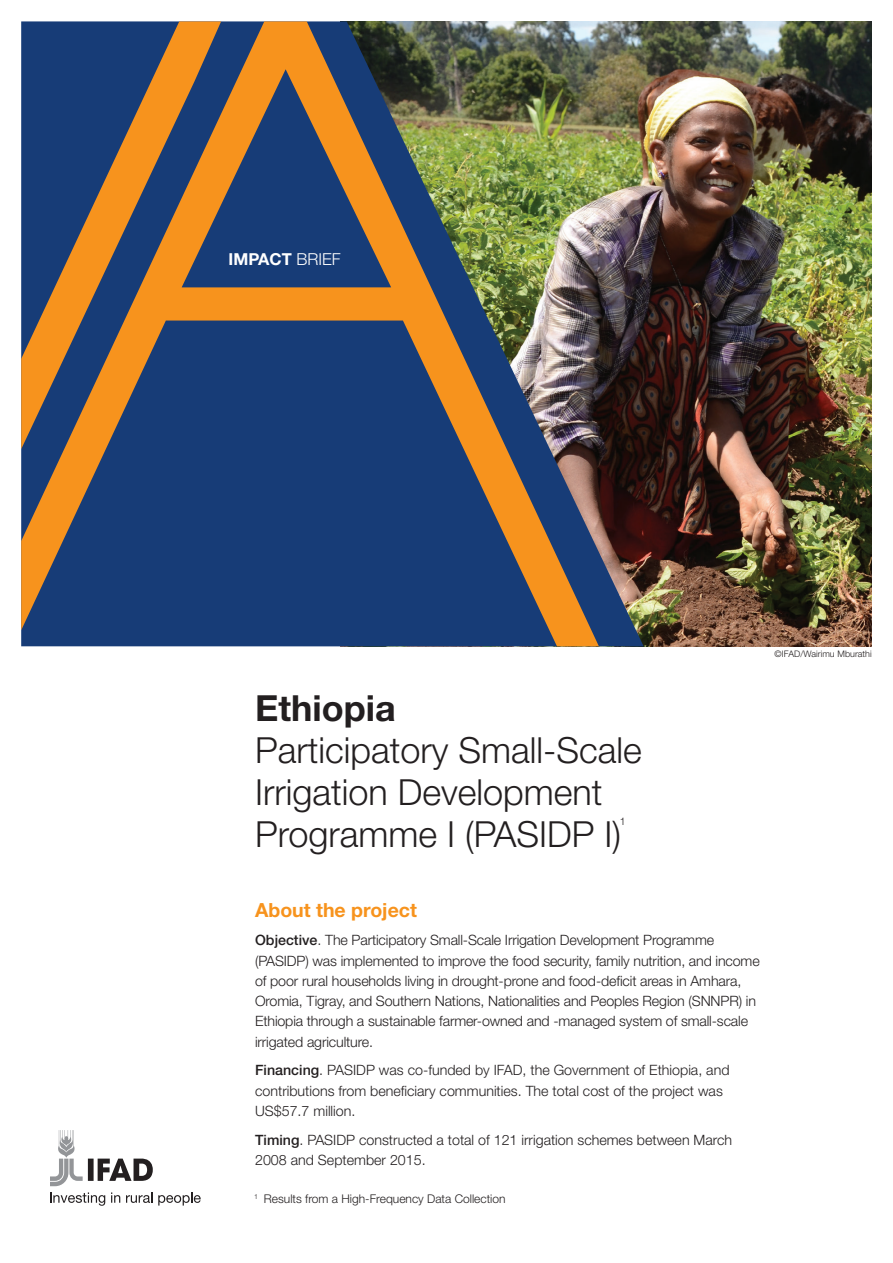
<style>
.page{position:relative;width:893px;height:1263px;background:#fff}
.page>*{position:absolute;margin:0;border:0;box-sizing:border-box;transform-origin:0 0}
.t1{font:300 36px/42px "Helvetica Neue LT Std";color:#231f20}
.t2{font:700 36px "Helvetica Neue LT Std";color:#231f20}
.Subtitle{font:700 19.5px "Helvetica Neue LT Std";color:#f7931d}
.t3{font:700 16.5px "Helvetica Neue LT Std";color:#fff}
.t4{font:300 14.25px/20.2px "Helvetica Neue LT Std";letter-spacing:-.01em;color:#231f20}
.Note{font:300 12px "Helvetica Neue LT Std";color:#231f20}
.t5{font:300 10.5px "Helvetica Neue LT Std";color:#231f20}
.Normale{font:300 9px "Helvetica Neue LT Std";color:#231f20}
.s1{font-weight:300}
.s2{font-weight:500}
</style>
<div class="page">
<img style="left:644px;top:21px;width:228px;height:625px">
<svg style="left:50px;top:1192px;width:55px;height:14px"></svg>
<svg style="left:111px;top:1192px;width:9px;height:11px"></svg>
<svg style="left:126px;top:1192px;width:26px;height:11px"></svg>
<svg style="left:158px;top:1192px;width:43px;height:13px"></svg>
<svg style="left:50px;top:1130px;width:103px;height:56px"></svg>
<img style="left:599px;top:21px;width:45px;height:625px">
<img style="left:21px;top:21px;width:578px;height:625px">
<p class="t3" style="left:229px;top:249px;width:114px">IMPACT <span class="s1">BRIEF</span></p>
<p class="t2" style="left:255px;top:686px;width:142px">Ethiopia</p>
<p class="t1" style="left:255px;top:729px;width:388px">Participatory Small-Scale<br>Irrigation Development<br>Programme I (PASIDP I)</p>
<p class="t5" style="left:620px;top:815px;width:7px">1</p>
<p class="Normale" style="left:775px;top:648px;width:99px">©IFAD/Wairimu Mburathi</p>
<p class="Subtitle" style="left:255px;top:897px;width:163px">About the project</p>
<p class="t4" style="left:255px;top:930px;width:506px"><span class="s2">Objective</span>. The Participatory Small-Scale Irrigation Development Programme (PASIDP) was implemented to improve the food security, family nutrition, and income of poor rural households living in drought-prone and food-deficit areas in Amhara, Oromia, Tigray, and Southern Nations, Nationalities and Peoples Region (SNNPR) in Ethiopia through a sustainable farmer-owned and -managed system of small-scale irrigated agriculture.</p>
<p class="t4" style="left:255px;top:1060px;width:476px"><span class="s2">Financing</span>. PASIDP was co-funded by IFAD, the Government of Ethiopia, and contributions from beneficiary communities. The total cost of the project was<br>US$57.7 million.</p>
<p class="t4" style="left:255px;top:1129px;width:479px"><span class="s2">Timing</span>. PASIDP constructed a total of 121 irrigation schemes between March<br>2008 and September 2015.</p>
<p class="Note" style="left:254px;top:1191px;width:253px"><sup>1</sup> Results from a High-Frequency Data Collection</p>
</div>
